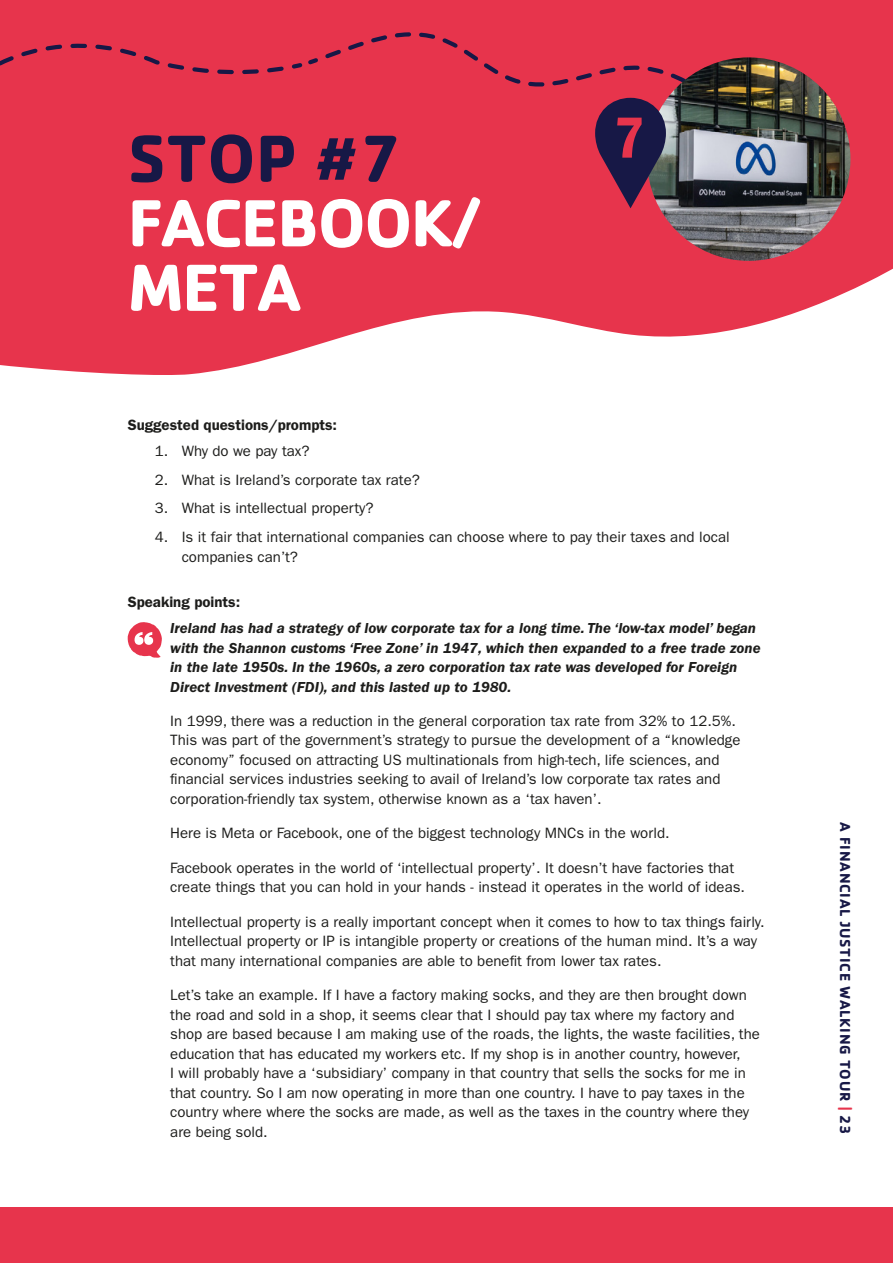
<style>
.page{position:relative;width:893px;height:1263px;background:#fff}
.page>*{position:absolute;margin:0;border:0;box-sizing:border-box;transform-origin:0 0}
.Bold_Intro{font:700 69px/64.5px "Cachet Std";letter-spacing:-.03em;color:#fff}
.Bold_Intro-2{font:700 69px "Cachet Std";color:#171846}
.t1{font:15px/19.5px "ITC Franklin Gothic Std";color:#1d1d1b}
.t2{font:italic 600 15px/19.5px "ITC Franklin Gothic Std";color:#1d1d1b}
.Text_Sub_Head{font:600 15px "ITC Franklin Gothic Std";color:#1d1d1b}
.t3{font:700 15px "Cachet Std";letter-spacing:.05em;color:#171846}
.s1{color:#e7344c}
</style>
<div class="page">
<svg style="left:0;top:0;width:893px;height:375px;fill:#e7344c"></svg>
<svg style="left:128px;top:622px;width:34px;height:36px"></svg>
<img style="left:647px;top:57px;width:203px;height:204px;border-radius:102px">
<svg style="left:0;top:32px;width:771px;height:176px;background:#cd384e"></svg>
<div style="left:0;top:1207px;width:893px;height:56px;background:#e7344c"></div>
<p class="Bold_Intro-2" style="left:128px;top:114px;width:276px">STOP #7</p>
<p class="Bold_Intro" style="left:128px;top:188px;width:350px">FACEBOOK/<br>META</p>
<p class="Text_Sub_Head" style="left:128px;top:416px;width:211px">Suggested questions/prompts:</p>
<p class="t1" style="left:155px;top:441px;width:156px">1. Why do we pay tax?</p>
<p class="t1" style="left:155px;top:470px;width:267px">2. What is Ireland’s corporate tax rate?</p>
<p class="t1" style="left:155px;top:499px;width:220px">3. What is intellectual property?</p>
<p class="t1" style="left:182px;top:528px;width:549px;text-indent:-27px">4. Is it fair that international companies can choose where to pay their taxes and local companies can’t?</p>
<p class="Text_Sub_Head" style="left:128px;top:593px;width:114px">Speaking points:</p>
<p class="t2" style="left:170px;top:618px;width:592px">Ireland has had a strategy of low corporate tax for a long time. The ‘low-tax model’ began with the Shannon customs ‘Free Zone’ in 1947, which then expanded to a free trade zone in the late 1950s. In the 1960s, a zero corporation tax rate was developed for Foreign Direct Investment (FDI), and this lasted up to 1980.</p>
<p class="t1" style="left:170px;top:711px;width:572px">In 1999, there was a reduction in the general corporation tax rate from 32% to 12.5%.<br>This was part of the government’s strategy to pursue the development of a “knowledge economy” focused on attracting US multinationals from high-tech, life sciences, and financial services industries seeking to avail of Ireland’s low corporate tax rates and corporation-friendly tax system, otherwise known as a ‘tax haven’.</p>
<p class="t1" style="left:170px;top:824px;width:501px">Here is Meta or Facebook, one of the biggest technology MNCs in the world.</p>
<p class="t1" style="left:170px;top:858px;width:576px">Facebook operates in the world of ‘intellectual property’. It doesn’t have factories that create things that you can hold in your hands - instead it operates in the world of ideas.</p>
<p class="t1" style="left:170px;top:912px;width:596px">Intellectual property is a really important concept when it comes to how to tax things fairly.<br>Intellectual property or IP is intangible property or creations of the human mind. It’s a way that many international companies are able to benefit from lower tax rates.</p>
<p class="t1" style="left:170px;top:985px;width:591px">Let’s take an example. If I have a factory making socks, and they are then brought down the road and sold in a shop, it seems clear that I should pay tax where my factory and shop are based because I am making use of the roads, the lights, the waste facilities, the education that has educated my workers etc. If my shop is in another country, however,<br>I will probably have a ‘subsidiary’ company in that country that sells the socks for me in that country. So I am now operating in more than one country. I have to pay taxes in the country where where the socks are made, as well as the taxes in the country where they are being sold.</p>
<p class="t3" style="left:855px;top:822px;width:314px;rotate:90deg">A FINANCIAL JUSTICE WALKING TOUR <span class="s1">|</span> 23</p>
</div>
